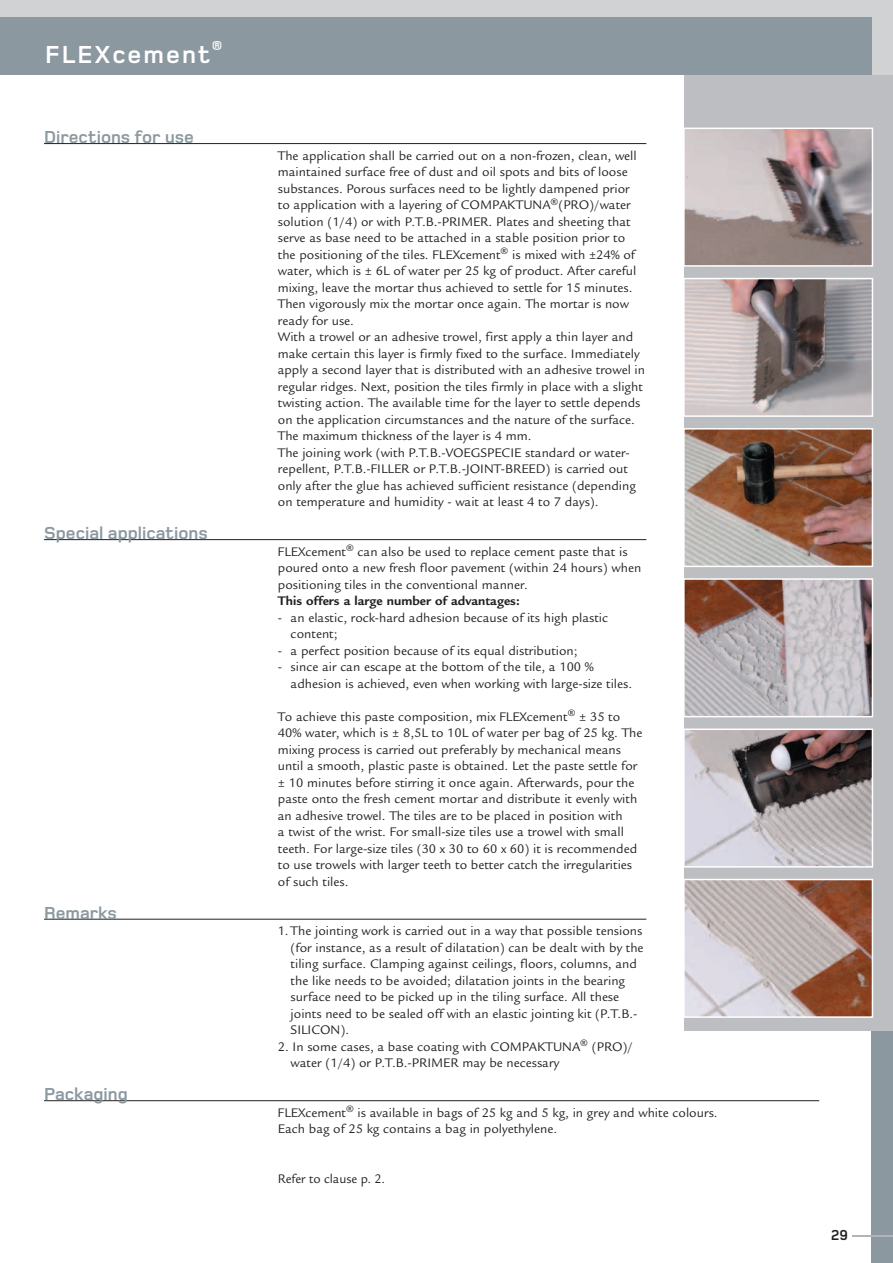
<style>
.page{position:relative;width:893px;height:1263px;background:#fff}
.page>*{position:absolute;margin:0;border:0;box-sizing:border-box;transform-origin:0 0}
.t1{font:700 25.5px "Foundry Monoline";letter-spacing:.08em;color:#fff}
.t2{font:700 18px "Foundry Monoline";color:#8b98a0}
.t3{font:700 15px "Foundry Monoline";color:#231f20}
.t4{font:13.5px/16.5px "Legacy Sans";color:#231f20}
.t5{font:700 13.5px "Legacy Sans";color:#231f20}
</style>
<div class="page">
<hr style="left:0;top:0;width:1px;height:1263px;background:#bdbec1">
<hr style="left:0;top:208px;width:1px;height:136px;background:#939598">
<hr style="left:44px;top:143px;width:602px;height:1px;background:#231f20">
<hr style="left:44px;top:539px;width:602px;height:1px;background:#231f20">
<hr style="left:44px;top:919px;width:602px;height:1px;background:#231f20">
<hr style="left:44px;top:1100px;width:775px;height:1px;background:#231f20">
<div style="left:872px;top:75px;width:21px;height:1188px;background:#8b98a0"></div>
<hr style="left:853px;top:1236px;width:40px;height:1px;background:#b2b3b7">
<div style="left:685px;top:0;width:208px;height:1031px;background:#bdbec1"></div>
<div style="left:0;top:0;width:893px;height:75px;background:#d1d2d4"></div>
<div style="left:0;top:17px;width:872px;height:58px;background:#8b98a0"></div>
<svg style="left:684px;top:277px;width:190px;height:141px;background:#a59c9d"></svg>
<svg style="left:684px;top:427px;width:190px;height:141px"></svg>
<svg style="left:684px;top:577px;width:190px;height:141px"></svg>
<svg style="left:684px;top:728px;width:190px;height:140px"></svg>
<svg style="left:684px;top:878px;width:190px;height:140px"></svg>
<svg style="left:684px;top:127px;width:190px;height:140px;background:#a99c9c"></svg>
<h1 class="t1" style="left:45px;top:41px;width:178px">FLEXcement<sup>®</sup></h1>
<h2 class="t2" style="left:44px;top:128px;width:151px">Directions for use</h2>
<h2 class="t2" style="left:44px;top:524px;width:165px">Special applications</h2>
<h2 class="t2" style="left:44px;top:903px;width:74px">Remarks</h2>
<h2 class="t2" style="left:44px;top:1085px;width:85px">Packaging</h2>
<p class="t4" style="left:278px;top:147px;width:369px">The application shall be carried out on a non-frozen, clean, well maintained surface free of dust and oil spots and bits of loose substances. Porous surfaces need to be lightly dampened prior<br>to application with a layering of COMPAKTUNA<sup>®</sup>(PRO)/water solution (1/4) or with P.T.B.-PRIMER. Plates and sheeting that serve as base need to be attached in a stable position prior to the positioning of the tiles. FLEXcement<sup>®</sup> is mixed with ±24% of water, which is ± 6L of water per 25 kg of product. After careful mixing, leave the mortar thus achieved to settle for 15 minutes.<br>Then vigorously mix the mortar once again. The mortar is now ready for use.<br>With a trowel or an adhesive trowel, first apply a thin layer and make certain this layer is firmly fixed to the surface. Immediately apply a second layer that is distributed with an adhesive trowel in regular ridges. Next, position the tiles firmly in place with a slight twisting action. The available time for the layer to settle depends on the application circumstances and the nature of the surface.<br>The maximum thickness of the layer is 4 mm.<br>The joining work (with P.T.B.-VOEGSPECIE standard or water&shy;repellent, P.T.B.-FILLER or P.T.B.-JOINT-BREED) is carried out only after the glue has achieved sufficient resistance (depending on temperature and humidity - wait at least 4 to 7 days).</p>
<p class="t4" style="left:278px;top:543px;width:365px">FLEXcement<sup>®</sup> can also be used to replace cement paste that is poured onto a new fresh floor pavement (within 24 hours) when positioning tiles in the conventional manner.</p>
<p class="t5" style="left:278px;top:593px;width:243px">This offers a large number of advantages:</p>
<p class="t4" style="left:291px;top:609px;width:319px;text-indent:-13px">- an elastic, rock-hard adhesion because of its high plastic content;</p>
<p class="t4" style="left:278px;top:642px;width:301px">- a perfect position because of its equal distribution;</p>
<p class="t4" style="left:291px;top:659px;width:343px;text-indent:-13px">- since air can escape at the bottom of the tile, a 100 % adhesion is achieved, even when working with large-size tiles.</p>
<p class="t4" style="left:278px;top:708px;width:366px">To achieve this paste composition, mix FLEXcement<sup>®</sup> ± 35 to 40% water, which is ± 8,5L to 10L of water per bag of 25 kg. The mixing process is carried out preferably by mechanical means until a smooth, plastic paste is obtained. Let the paste settle for ± 10 minutes before stirring it once again. Afterwards, pour the paste onto the fresh cement mortar and distribute it evenly with an adhesive trowel. The tiles are to be placed in position with<br>a twist of the wrist. For small-size tiles use a trowel with small teeth. For large-size tiles (30 x 30 to 60 x 60) it is recommended to use trowels with larger teeth to better catch the irregularities of such tiles.</p>
<p class="t4" style="left:291px;top:923px;width:354px;text-indent:-13px">1. The jointing work is carried out in a way that possible tensions (for instance, as a result of dilatation) can be dealt with by the tiling surface. Clamping against ceilings, floors, columns, and the like needs to be avoided; dilatation joints in the bearing surface need to be picked up in the tiling surface. All these joints need to be sealed off with an elastic jointing kit (P.T.B.- SILICON).</p>
<p class="t4" style="left:291px;top:1038px;width:344px;text-indent:-13px">2. In some cases, a base coating with COMPAKTUNA<sup>®</sup> (PRO)/ water (1/4) or P.T.B.-PRIMER may be necessary</p>
<p class="t4" style="left:278px;top:1104px;width:441px">FLEXcement<sup>®</sup> is available in bags of 25 kg and 5 kg, in grey and white colours.<br>Each bag of 25 kg contains a bag in polyethylene.</p>
<p class="t4" style="left:278px;top:1170px;width:109px">Refer to clause p. 2.</p>
<p class="t3" style="left:831px;top:1227px;width:18px">29</p>
</div>
